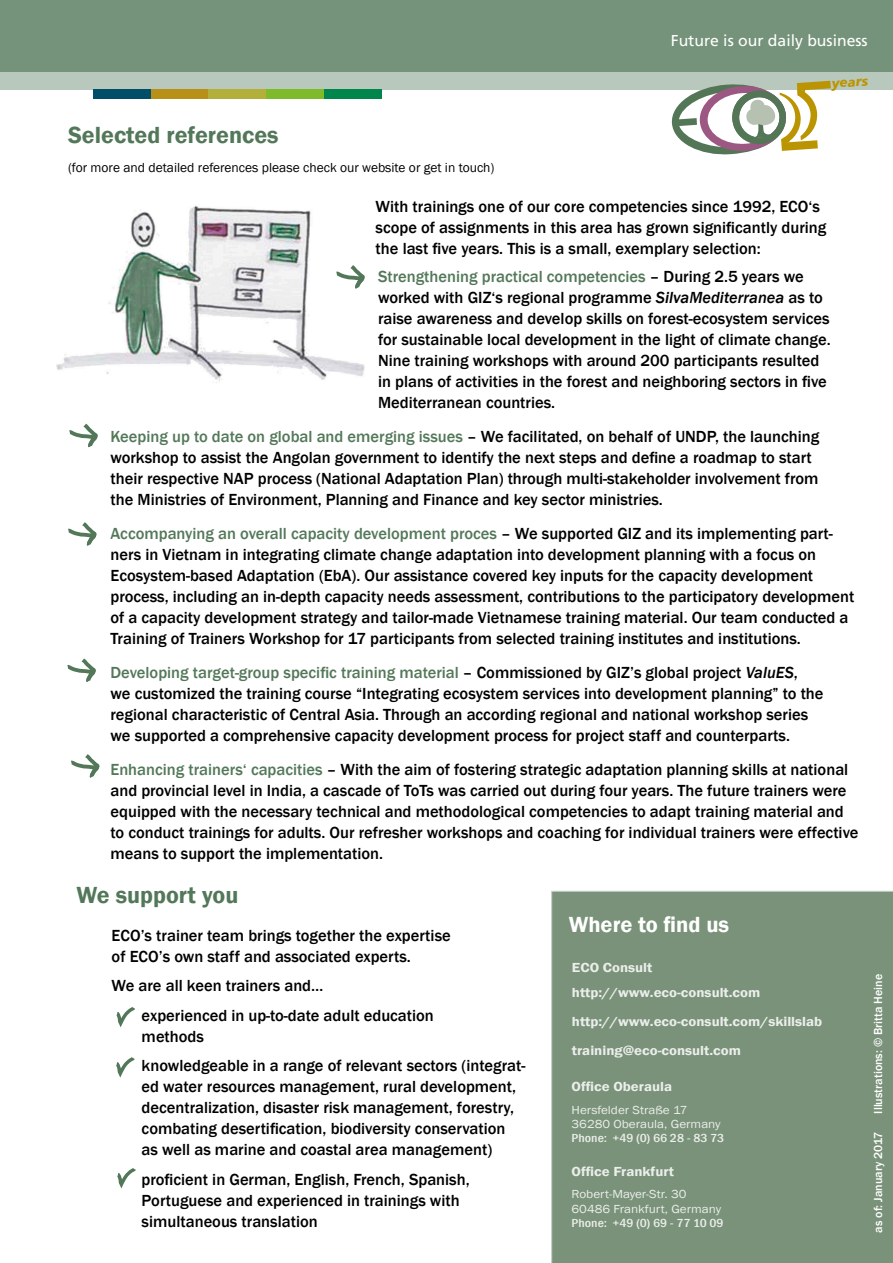
<style>
.page{position:relative;width:893px;height:1263px;background:#fff}
.page>*{position:absolute;margin:0;border:0;box-sizing:border-box;transform-origin:0 0}
.t1{font:600 24px "Franklin Gothic";color:#537859}
.t2{font:600 22.5px "Franklin Gothic";color:#fff}
.t3{font:500 16.5px/21px "Franklin Gothic";color:#000}
.t4{font:15.75px "Frutiger";color:#fff}
.t5{font:600 13.5px/24.8px "Franklin Gothic";color:#ebeeeb;scale:1.1 1}
.t6{font:13.5px "Franklin Gothic";color:#000}
.t7{font:italic 900 13.2px "Frutiger";color:#bb9401}
.t8{font:12px/14.4px "Franklin Gothic";color:#ebeeeb;scale:1.1 1}
.t9{font:500 condensed 12px "Franklin Gothic";color:#ebeeeb;scale:1.16 1}
.t10{font:500 12px "Franklin Gothic";color:#fff}
.s1{color:#537859}
.s2{font-style:italic}
</style>
<div class="page">
<div style="left:0;top:0;width:893px;height:90px;background:#75937a"></div>
<div style="left:0;top:73px;width:893px;height:17px;background:#b9c8bc"></div>
<div style="left:151px;top:89px;width:57px;height:10px;background:#b69017"></div>
<div style="left:208px;top:89px;width:58px;height:10px;background:#b2af3b"></div>
<div style="left:266px;top:89px;width:58px;height:10px;background:#7eba2a"></div>
<div style="left:324px;top:89px;width:57px;height:10px;background:#00854c"></div>
<div style="left:93px;top:89px;width:58px;height:10px;background:#004e67"></div>
<svg style="left:671px;top:81px;width:160px;height:74px"></svg>
<div style="left:551px;top:891px;width:342px;height:372px;background:#799279"></div>
<svg style="left:116px;top:1007px;width:19px;height:21px"></svg>
<svg style="left:117px;top:1168px;width:19px;height:21px"></svg>
<svg style="left:116px;top:1057px;width:19px;height:21px"></svg>
<svg style="left:69px;top:423px;width:29px;height:25px"></svg>
<svg style="left:68px;top:522px;width:29px;height:24px"></svg>
<svg style="left:67px;top:658px;width:29px;height:24px"></svg>
<img style="left:56px;top:206px;width:309px;height:177px">
<svg style="left:332px;top:261px;width:33px;height:32px"></svg>
<svg style="left:71px;top:754px;width:29px;height:24px"></svg>
<h1 class="t1" style="left:68px;top:120px;width:212px">Selected references</h1>
<p class="t6" style="left:68px;top:159px;width:428px">(for more and detailed references please check our website or get in touch)</p>
<p class="t4" style="left:671px;top:32px;width:198px">Future is our daily business</p>
<p class="t7" style="left:831px;top:75px;width:38px;rotate:-4deg">years</p>
<p class="t3" style="left:376px;top:196px;width:452px">With trainings one of our core competencies since 1992, ECO‘s scope of assignments in this area has grown significantly during the last five years. This is a small, exemplary selection:</p>
<p class="t3" style="left:378px;top:266px;width:454px"><span class="s1">Strengthening practical competencies</span> – During 2.5 years we worked with GIZ‘s regional programme <span class="s2">SilvaMediterranea</span> as to raise awareness and develop skills on forest-ecosystem services for sustainable local development in the light of climate change.<br>Nine training workshops with around 200 participants resulted in plans of activities in the forest and neighboring sectors in five Mediterranean countries.</p>
<p class="t3" style="left:110px;top:427px;width:710px"><span class="s1">Keeping up to date on global and emerging issues</span> – We facilitated, on behalf of UNDP, the launching workshop to assist the Angolan government to identify the next steps and define a roadmap to start their respective NAP process (National Adaptation Plan) through multi-stakeholder involvement from the Ministries of Environment, Planning and Finance and key sector ministries.</p>
<p class="t3" style="left:110px;top:523px;width:745px"><span class="s1">Accompanying an overall capacity development proces</span> – We supported GIZ and its implementing part&shy;ners in Vietnam in integrating climate change adaptation into development planning with a focus on Ecosystem-based Adaptation (EbA). Our assistance covered key inputs for the capacity development process, including an in-depth capacity needs assessment, contributions to the participatory development of a capacity development strategy and tailor-made Vietnamese training material. Our team conducted a Training of Trainers Workshop for 17 participants from selected training institutes and institutions.</p>
<p class="t3" style="left:110px;top:662px;width:715px"><span class="s1">Developing target-group specific training material</span> – Commissioned by GIZ’s global project <span class="s2">ValuES</span>,<br>we customized the training course “Integrating ecosystem services into development planning” to the regional characteristic of Central Asia. Through an according regional and national workshop series we supported a comprehensive capacity development process for project staff and counterparts.</p>
<p class="t3" style="left:110px;top:759px;width:749px"><span class="s1">Enhancing trainers‘ capacities</span> – With the aim of fostering strategic adaptation planning skills at national and provincial level in India, a cascade of ToTs was carried out during four years. The future trainers were equipped with the necessary technical and methodological competencies to adapt training material and to conduct trainings for adults. Our refresher workshops and coaching for individual trainers were effective means to support the implementation.</p>
<h1 class="t1" style="left:77px;top:881px;width:163px">We support you</h1>
<p class="t3" style="left:112px;top:925px;width:341px">ECO’s trainer team brings together the expertise of ECO’s own staff and associated experts.</p>
<p class="t3" style="left:142px;top:971px;width:294px;line-height:29.5px;text-indent:-30px">We are all keen trainers and…<br>experienced in up-to-date adult education</p>
<p class="t3" style="left:142px;top:1022px;width:385px;line-height:29.5px">methods<br>knowledgeable in a range of relevant sectors (integrat-</p>
<p class="t3" style="left:142px;top:1076px;width:376px">ed water resources management, rural development, decentralization, disaster risk management, forestry, combating desertification, biodiversity conservation as well as marine and coastal area management)</p>
<p class="t3" style="left:142px;top:1169px;width:330px">proficient in German, English, French, Spanish,<br>Portuguese and experienced in trainings with simultaneous translation</p>
<h2 class="t2" style="left:569px;top:911px;width:162px">Where to find us</h2>
<p class="t5" style="left:572px;top:955px;width:173px">ECO Consult http://www.eco-consult.com</p>
<p class="t5" style="left:572px;top:1007px;width:229px;line-height:29px">http://www.eco-consult.com/skillslab training@eco-consult.com</p>
<p class="t5" style="left:572px;top:1074px;width:93px">Office Oberaula</p>
<p class="t8" style="left:572px;top:1102px;width:137px">Hersfelder Straße 17<br>36280 Oberaula, Germany</p>
<p class="t9" style="left:572px;top:1130px;width:133px">Phone: +49 (0) 66 28 - 83 73</p>
<p class="t5" style="left:572px;top:1159px;width:95px">Office Frankfurt</p>
<p class="t8" style="left:572px;top:1187px;width:138px">Robert-Mayer-Str. 30<br>60486 Frankfurt, Germany</p>
<p class="t9" style="left:572px;top:1215px;width:133px">Phone: +49 (0) 69 - 77 10 09</p>
<p class="t10" style="left:870px;top:1113px;width:141px;rotate:-90deg">Illustrations: © Britta Heine</p>
<p class="t10" style="left:870px;top:1233px;width:103px;rotate:-90deg">as of: January 2017</p>
</div>
